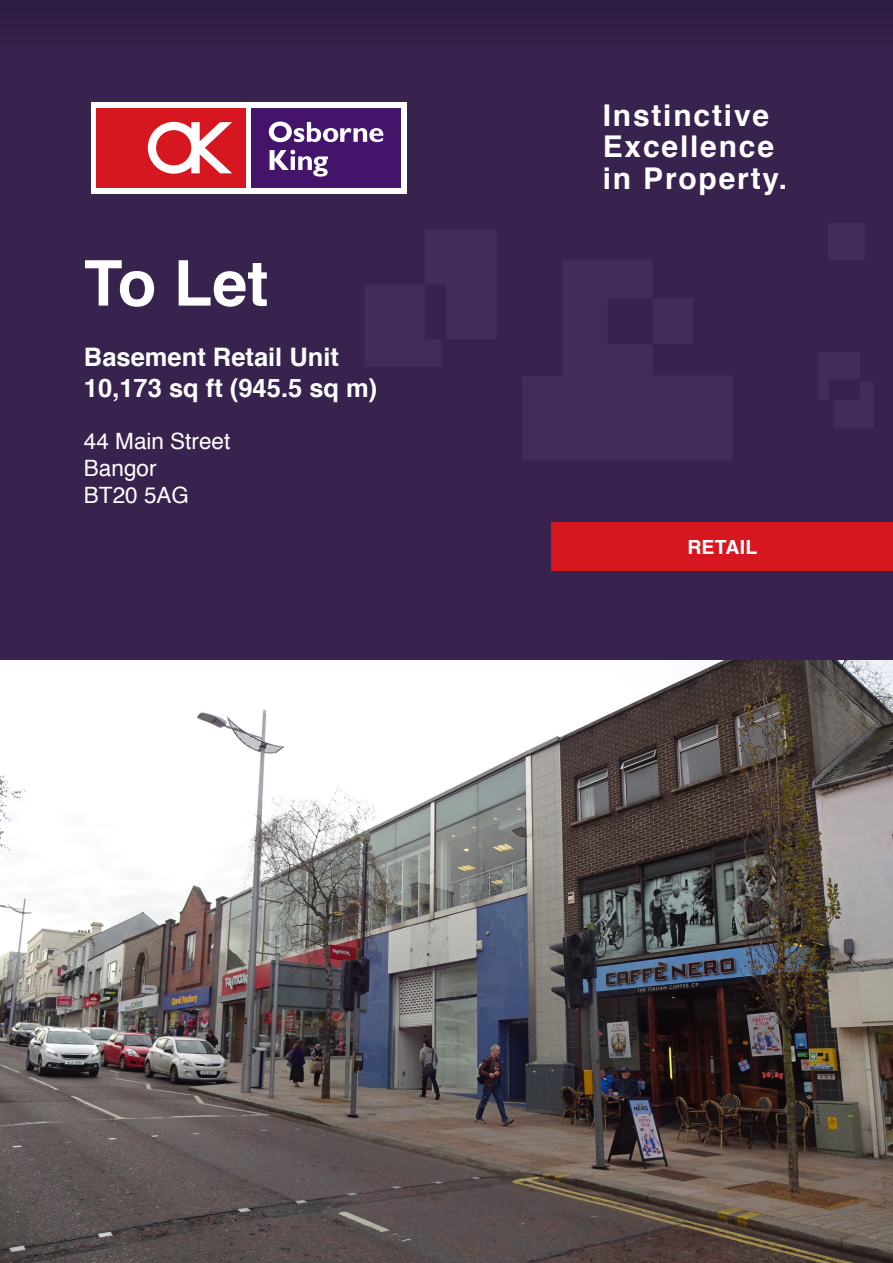
<style>
.page{position:relative;width:893px;height:1263px;background:#fff}
.page>*{position:absolute;margin:0;border:0;box-sizing:border-box;transform-origin:0 0}
.t1{font:700 63px "Helvetica";color:#fff}
.t2{font:700 30px/31.5px "Helvetica";letter-spacing:.06em;color:#fff}
.t3{font:700 25.5px "Helvetica";color:#fff}
.Address_Front{font:22.5px "Helvetica";color:#fff}
.Property_Type{font:700 19.5px "Helvetica";letter-spacing:.01em;color:#fff}
</style>
<div class="page">
<div style="left:0;top:0;width:893px;height:660px;background:#38234e"></div>
<div style="left:91px;top:102px;width:316px;height:91px;background:#fff"></div>
<div style="left:251px;top:108px;width:150px;height:79px;background:#44146b"></div>
<svg style="left:270px;top:150px;width:58px;height:27px"></svg>
<svg style="left:269px;top:122px;width:114px;height:20px"></svg>
<div style="left:97px;top:108px;width:149px;height:79px;background:#d7171f"></div>
<svg style="left:148px;top:122px;width:84px;height:52px"></svg>
<div style="left:654px;top:298px;width:39px;height:45px;background:#422d58"></div>
<div style="left:828px;top:223px;width:37px;height:36px;background:#422d58"></div>
<img style="left:0;top:660px;width:892px;height:603px">
<div style="left:551px;top:522px;width:342px;height:48px;background:#d7171f"></div>
<h1 class="t1" style="left:84px;top:233px;width:186px">To Let</h1>
<h2 class="t3" style="left:84px;top:336px;width:257px">Basement Retail Unit</h2>
<h2 class="t3" style="left:84px;top:367px;width:295px">10,173 sq ft (945.5 sq m)</h2>
<p class="Address_Front" style="left:84px;top:424px;width:148px">44 Main Street</p>
<p class="Address_Front" style="left:84px;top:451px;width:74px">Bangor</p>
<p class="Address_Front" style="left:84px;top:478px;width:107px">BT20 5AG</p>
<p class="t2" style="left:603px;top:100px;width:186px">Instinctive<br>Excellence in Property.</p>
<p class="Property_Type" style="left:687px;top:531px;width:71px">RETAIL</p>
</div>
